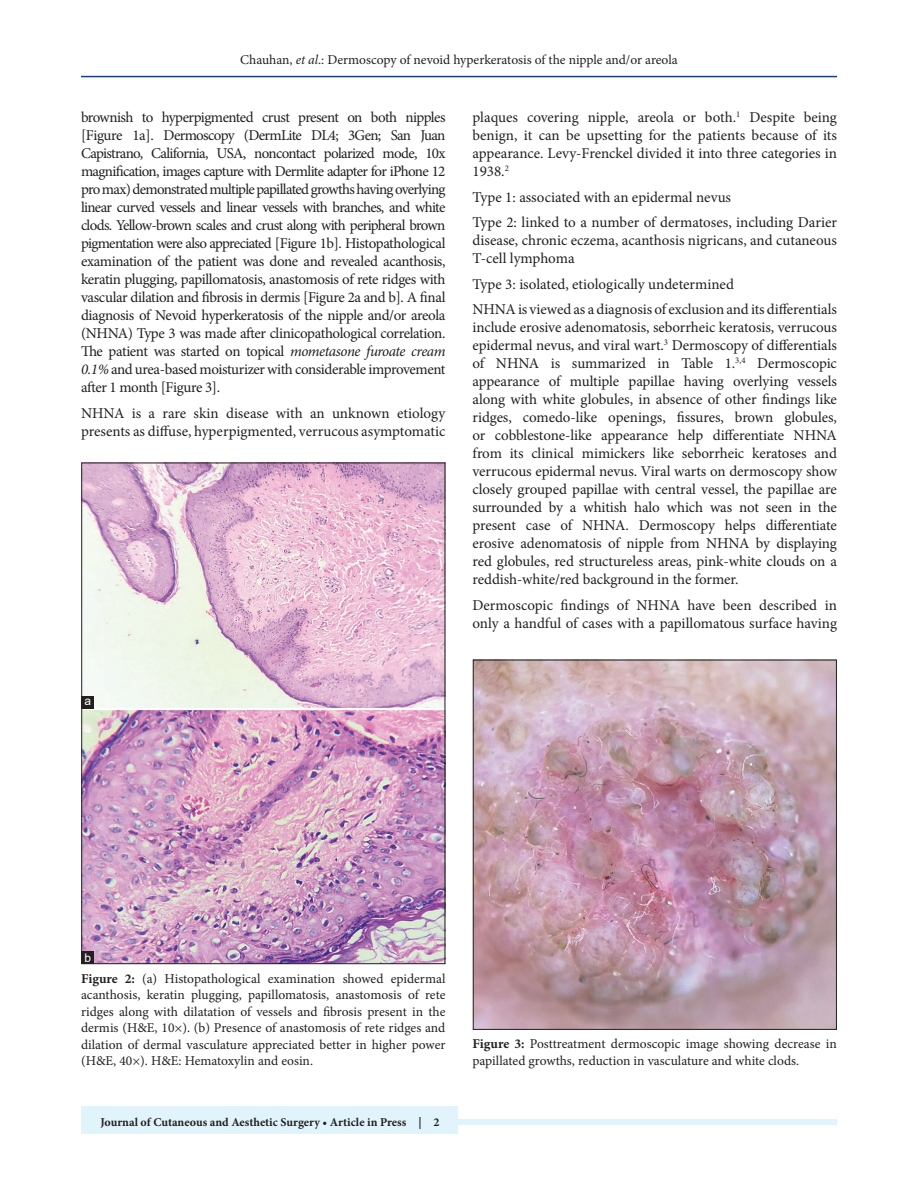
<style>
.page{position:relative;width:918px;height:1188px;background:#fff}
.page>*{position:absolute;margin:0;border:0;box-sizing:border-box;transform-origin:0 0}
.t1{font:15px/18px "Minion Pro";letter-spacing:-.005em;color:#231f20}
.t2{font:13.5px/16.5px "Minion Pro";color:#231f20}
.t3{font:700 12px "Minion Pro";color:#231f20}
.t4{font:12px "Arial";color:#fff}
.s1{font-style:italic}
.s2{font-weight:700}
</style>
<div class="page">
<hr style="left:81px;top:76px;width:756px;height:1px;background:#164077">
<div style="left:81px;top:1119px;width:756px;height:6px;background:#e1f4fc"></div>
<div style="left:81px;top:1106px;width:377px;height:28px;background:#e1f4fc"></div>
<img style="left:475px;top:662px;width:360px;height:366px">
<div style="left:473px;top:660px;width:364px;height:370px;border:1px solid #231f20"></div>
<img style="left:84px;top:465px;width:359px;height:497px">
<div style="left:82px;top:951px;width:12px;height:13px;background:#231f20"></div>
<div style="left:82px;top:696px;width:12px;height:12px;background:#231f20"></div>
<p class="t2" style="left:240px;top:51px;width:439px">Chauhan, <span class="s1">et al</span>.: Dermoscopy of nevoid hyperkeratosis of the nipple and/or areola</p>
<p class="t1" style="left:81px;top:109px;width:366px;text-align:justify">brownish to hyperpigmented crust present on both nipples [Figure 1a]. Dermoscopy (DermLite DL4; 3Gen; San Juan Capistrano, California, USA, noncontact polarized mode, 10x magnification, images capture with Dermlite adapter for iPhone 12 pro max) demonstrated multiple papillated growths having overlying linear curved vessels and linear vessels with branches, and white clods. Yellow-brown scales and crust along with peripheral brown pigmentation were also appreciated [Figure 1b]. Histopathological examination of the patient was done and revealed acanthosis, keratin plugging, papillomatosis, anastomosis of rete ridges with vascular dilation and fibrosis in dermis [Figure 2a and b]. A final diagnosis of Nevoid hyperkeratosis of the nipple and/or areola (NHNA) Type 3 was made after clinicopathological correlation.<br>The patient was started on topical <span class="s1">mometasone furoate cream 0.1%</span> and urea-based moisturizer with considerable improvement after 1 month [Figure 3].</p>
<p class="t1" style="left:81px;top:404px;width:366px">NHNA is a rare skin disease with an unknown etiology presents as diffuse, hyperpigmented, verrucous asymptomatic</p>
<p class="t1" style="left:472px;top:109px;width:366px;text-align:justify">plaques covering nipple, areola or both.<sup>1</sup> Despite being benign, it can be upsetting for the patients because of its appearance. Levy-Frenckel divided it into three categories in 1938.<sup>2</sup></p>
<p class="t1" style="left:472px;top:184px;width:366px;line-height:25.5px">Type 1: associated with an epidermal nevus<br>Type 2: linked to a number of dermatoses, including Darier</p>
<p class="t1" style="left:472px;top:232px;width:366px">disease, chronic eczema, acanthosis nigricans, and cutaneous<br>T-cell lymphoma</p>
<p class="t1" style="left:472px;top:271px;width:366px;line-height:25.5px">Type 3: isolated, etiologically undetermined<br>NHNA is viewed as a diagnosis of exclusion and its differentials</p>
<p class="t1" style="left:472px;top:319px;width:366px;text-align:justify">include erosive adenomatosis, seborrheic keratosis, verrucous epidermal nevus, and viral wart.<sup>3</sup> Dermoscopy of differentials of NHNA is summarized in Table 1.<sup>3,4</sup> Dermoscopic appearance of multiple papillae having overlying vessels along with white globules, in absence of other findings like ridges, comedo-like openings, fissures, brown globules, or cobblestone-like appearance help differentiate NHNA from its clinical mimickers like seborrheic keratoses and verrucous epidermal nevus. Viral warts on dermoscopy show closely grouped papillae with central vessel, the papillae are surrounded by a whitish halo which was not seen in the present case of NHNA. Dermoscopy helps differentiate erosive adenomatosis of nipple from NHNA by displaying red globules, red structureless areas, pink-white clouds on a reddish-white/red background in the former.</p>
<p class="t1" style="left:472px;top:596px;width:366px">Dermoscopic findings of NHNA have been described in only a handful of cases with a papillomatous surface having</p>
<p class="t4" style="left:85px;top:693px;width:8px">a</p>
<p class="t4" style="left:85px;top:949px;width:8px">b</p>
<p class="t2" style="left:81px;top:970px;width:366px;text-align:justify"><span class="s2">Figure 2:</span> (a) Histopathological examination showed epidermal acanthosis, keratin plugging, papillomatosis, anastomosis of rete ridges along with dilatation of vessels and fibrosis present in the dermis (H&amp;E, 10×). (b) Presence of anastomosis of rete ridges and dilation of dermal vasculature appreciated better in higher power (H&amp;E, 40×). H&amp;E: Hematoxylin and eosin.</p>
<p class="t3" style="left:100px;top:1113px;width:341px">Journal of Cutaneous and Aesthetic Surgery • Article in Press | 2</p>
<p class="t2" style="left:472px;top:1036px;width:366px"><span class="s2">Figure 3:</span> Posttreatment dermoscopic image showing decrease in papillated growths, reduction in vasculature and white clods.</p>
</div>
